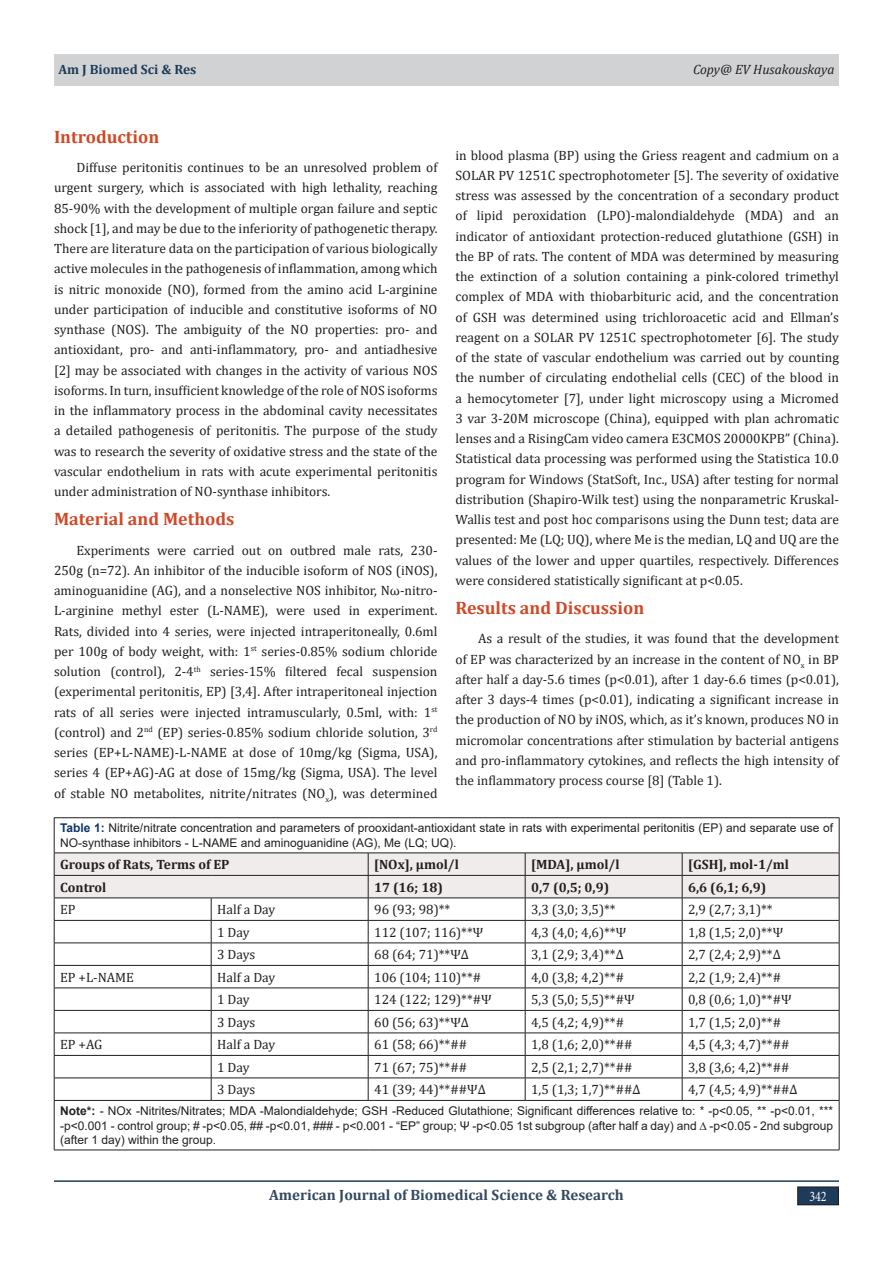
<style>
.page{position:relative;width:893px;height:1263px;background:#fff}
.page>*{position:absolute;margin:0;border:0;box-sizing:border-box;transform-origin:0 0}
.List_Paragraph{font:700 18px "Cambria";color:#d04927}
.t1{font:700 15px "Cambria";color:#34495e}
.t2{font:14.7px "Minion Pro";color:#fff;scale:.83 1}
.t3{font:13.5px/20.2px "Cambria";color:#231f20;text-align:justify}
.t4{font:700 13.5px "Cambria";color:#231f20}
.t5{font:italic 13.5px "Cambria";color:#231f20}
.t6{font:700 13.5px "Cambria";color:#1e3c5a}
.t7{font:12px/14.4px "Arial";color:#231f20}
.s1{font-weight:700;color:#0e356a}
.s2{font-weight:700}
</style>
<div class="page">
<hr style="left:54px;top:1180px;width:785px;height:2px;background:#1e3c5a">
<div style="left:54px;top:54px;width:785px;height:31px;background:#d1d2d4"></div>
<div style="left:798px;top:1187px;width:40px;height:18px;background:#1e3c5a"></div>
<div style="left:797px;top:1186px;width:42px;height:19px;border:1px solid #231f20"></div>
<hr style="left:54px;top:817px;width:157px;height:1px;background:#231f20">
<hr style="left:54px;top:818px;width:1px;height:35px;background:#231f20">
<hr style="left:211px;top:817px;width:157px;height:1px;background:#231f20">
<hr style="left:368px;top:817px;width:157px;height:1px;background:#231f20">
<hr style="left:525px;top:817px;width:157px;height:1px;background:#231f20">
<hr style="left:682px;top:817px;width:157px;height:1px;background:#231f20">
<hr style="left:839px;top:818px;width:1px;height:35px;background:#231f20">
<svg style="left:54px;top:853px;width:786px;height:247px"></svg>
<hr style="left:54px;top:1100px;width:157px;height:1px;background:#231f20">
<hr style="left:54px;top:1100px;width:1px;height:50px;background:#231f20">
<hr style="left:211px;top:1100px;width:157px;height:1px;background:#231f20">
<hr style="left:368px;top:1100px;width:157px;height:1px;background:#231f20">
<hr style="left:525px;top:1100px;width:157px;height:1px;background:#231f20">
<hr style="left:682px;top:1100px;width:157px;height:1px;background:#231f20">
<hr style="left:839px;top:1100px;width:1px;height:50px;background:#231f20">
<hr style="left:54px;top:1150px;width:157px;height:1px;background:#231f20">
<hr style="left:211px;top:1150px;width:157px;height:1px;background:#231f20">
<hr style="left:368px;top:1150px;width:157px;height:1px;background:#231f20">
<hr style="left:525px;top:1150px;width:157px;height:1px;background:#231f20">
<hr style="left:682px;top:1150px;width:157px;height:1px;background:#231f20">
<p class="t6" style="left:58px;top:59px;width:139px">Am J Biomed Sci &amp; Res</p>
<p class="t5" style="left:693px;top:59px;width:143px">Copy@ EV Husakouskaya</p>
<p class="List_Paragraph" style="left:54px;top:124px;width:107px">Introduction</p>
<p class="t3" style="left:54px;top:157px;width:385px;text-indent:22px">Diffuse peritonitis continues to be an unresolved problem of urgent surgery, which is associated with high lethality, reaching 85-90% with the development of multiple organ failure and septic shock [1], and may be due to the inferiority of pathogenetic therapy.<br>There are literature data on the participation of various biologically active molecules in the pathogenesis of inflammation, among which is nitric monoxide (NO), formed from the amino acid L-arginine under participation of inducible and constitutive isoforms of NO synthase (NOS). The ambiguity of the NO properties: pro- and antioxidant, pro- and anti-inflammatory, pro- and antiadhesive [2] may be associated with changes in the activity of various NOS isoforms. In turn, insufficient knowledge of the role of NOS isoforms in the inflammatory process in the abdominal cavity necessitates a detailed pathogenesis of peritonitis. The purpose of the study was to research the severity of oxidative stress and the state of the vascular endothelium in rats with acute experimental peritonitis under administration of NO-synthase inhibitors.</p>
<p class="List_Paragraph" style="left:54px;top:506px;width:182px">Material and Methods</p>
<p class="t3" style="left:54px;top:540px;width:385px;text-indent:22px">Experiments were carried out on outbred male rats, 230- 250g (n=72). An inhibitor of the inducible isoform of NOS (iNOS), aminoguanidine (AG), and a nonselective NOS inhibitor, Nω-nitro-L-arginine methyl ester (L-NAME), were used in experiment.<br>Rats, divided into 4 series, were injected intraperitoneally, 0.6ml per 100g of body weight, with: 1<sup>st</sup> series-0.85% sodium chloride solution (control), 2-4<sup>th</sup> series-15% filtered fecal suspension (experimental peritonitis, EP) [3,4]. After intraperitoneal injection rats of all series were injected intramuscularly, 0.5ml, with: 1<sup>st </sup>(control) and 2<sup>nd</sup> (EP) series-0.85% sodium chloride solution, 3<sup>rd </sup>series (EP+L-NAME)-L-NAME at dose of 10mg/kg (Sigma, USA), series 4 (EP+AG)-AG at dose of 15mg/kg (Sigma, USA). The level of stable NO metabolites, nitrite/nitrates (NO<sub>x</sub>), was determined</p>
<p class="t3" style="left:455px;top:145px;width:385px">in blood plasma (BP) using the Griess reagent and cadmium on a SOLAR PV 1251C spectrophotometer [5]. The severity of oxidative stress was assessed by the concentration of a secondary product of lipid peroxidation (LPO)-malondialdehyde (MDA) and an indicator of antioxidant protection-reduced glutathione (GSH) in the BP of rats. The content of MDA was determined by measuring the extinction of a solution containing a pink-colored trimethyl complex of MDA with thiobarbituric acid, and the concentration of GSH was determined using trichloroacetic acid and Ellman’s reagent on a SOLAR PV 1251C spectrophotometer [6]. The study of the state of vascular endothelium was carried out by counting the number of circulating endothelial cells (CEC) of the blood in a hemocytometer [7], under light microscopy using a Micromed 3 var 3-20M microscope (China), equipped with plan achromatic lenses and a RisingCam video camera E3CMOS 20000KPB” (China).<br>Statistical data processing was performed using the Statistica 10.0 program for Windows (StatSoft, Inc., USA) after testing for normal distribution (Shapiro-Wilk test) using the nonparametric Kruskal-Wallis test and post hoc comparisons using the Dunn test; data are presented: Me (LQ; UQ), where Me is the median, LQ and UQ are the values of the lower and upper quartiles, respectively. Differences were considered statistically significant at p&lt;0.05.</p>
<p class="List_Paragraph" style="left:455px;top:595px;width:190px">Results and Discussion</p>
<p class="t3" style="left:455px;top:628px;width:385px;text-indent:22px">As a result of the studies, it was found that the development of EP was characterized by an increase in the content of NO<sub>x</sub> in BP after half a day-5.6 times (p&lt;0.01), after 1 day-6.6 times (p&lt;0.01), after 3 days-4 times (p&lt;0.01), indicating a significant increase in the production of NO by iNOS, which, as it’s known, produces NO in micromolar concentrations after stimulation by bacterial antigens and pro-inflammatory cytokines, and reflects the high intensity of the inflammatory process course [8] (Table 1).</p>
<p class="t7" style="left:60px;top:821px;width:774px"><span class="s1">Table 1:</span> Nitrite/nitrate concentration and parameters of prooxidant-antioxidant state in rats with experimental peritonitis (EP) and separate use of<br>NO-synthase inhibitors - L-NAME and aminoguanidine (AG), Me (LQ; UQ).</p>
<p class="t4" style="left:60px;top:855px;width:171px">Groups of Rats, Terms of EP</p>
<p class="t4" style="left:374px;top:855px;width:86px">[NOx], μmol/l</p>
<p class="t4" style="left:531px;top:855px;width:90px">[MDA], μmol/l</p>
<p class="t4" style="left:688px;top:855px;width:102px">[GSH], mol-1/ml</p>
<p class="t4" style="left:60px;top:878px;width:48px">Control</p>
<p class="t4" style="left:374px;top:878px;width:70px">17 (16; 18)</p>
<p class="t4" style="left:531px;top:878px;width:80px">0,7 (0,5; 0,9)</p>
<p class="t4" style="left:688px;top:878px;width:80px">6,6 (6,1; 6,9)</p>
<p class="t3" style="left:60px;top:899px;width:17px">EP</p>
<p class="t3" style="left:217px;top:899px;width:60px">Half a Day</p>
<p class="t3" style="left:374px;top:899px;width:78px">96 (93; 98)**</p>
<p class="t3" style="left:531px;top:899px;width:86px">3,3 (3,0; 3,5)**</p>
<p class="t3" style="left:688px;top:899px;width:86px">2,9 (2,7; 3,1)**</p>
<p class="t3" style="left:217px;top:922px;width:34px">1 Day</p>
<p class="t3" style="left:374px;top:922px;width:111px">112 (107; 116)**Ψ</p>
<p class="t3" style="left:531px;top:922px;width:97px">4,3 (4,0; 4,6)**Ψ</p>
<p class="t3" style="left:688px;top:922px;width:97px">1,8 (1,5; 2,0)**Ψ</p>
<p class="t3" style="left:217px;top:944px;width:40px">3 Days</p>
<p class="t3" style="left:374px;top:944px;width:96px">68 (64; 71)**Ψ∆</p>
<p class="t3" style="left:531px;top:944px;width:94px">3,1 (2,9; 3,4)**∆</p>
<p class="t3" style="left:688px;top:944px;width:94px">2,7 (2,4; 2,9)**∆</p>
<p class="t3" style="left:60px;top:967px;width:75px">EP +L-NAME</p>
<p class="t3" style="left:217px;top:967px;width:60px">Half a Day</p>
<p class="t3" style="left:374px;top:967px;width:109px">106 (104; 110)**#</p>
<p class="t3" style="left:531px;top:967px;width:94px">4,0 (3,8; 4,2)**#</p>
<p class="t3" style="left:688px;top:967px;width:94px">2,2 (1,9; 2,4)**#</p>
<p class="t3" style="left:217px;top:989px;width:34px">1 Day</p>
<p class="t3" style="left:374px;top:989px;width:119px">124 (122; 129)**#Ψ</p>
<p class="t3" style="left:531px;top:989px;width:105px">5,3 (5,0; 5,5)**#Ψ</p>
<p class="t3" style="left:688px;top:989px;width:105px">0,8 (0,6; 1,0)**#Ψ</p>
<p class="t3" style="left:217px;top:1012px;width:40px">3 Days</p>
<p class="t3" style="left:374px;top:1012px;width:96px">60 (56; 63)**Ψ∆</p>
<p class="t3" style="left:531px;top:1012px;width:94px">4,5 (4,2; 4,9)**#</p>
<p class="t3" style="left:688px;top:1012px;width:94px">1,7 (1,5; 2,0)**#</p>
<p class="t3" style="left:60px;top:1035px;width:44px">EP +AG</p>
<p class="t3" style="left:217px;top:1035px;width:60px">Half a Day</p>
<p class="t3" style="left:374px;top:1035px;width:94px">61 (58; 66)**##</p>
<p class="t3" style="left:531px;top:1035px;width:103px">1,8 (1,6; 2,0)**##</p>
<p class="t3" style="left:688px;top:1035px;width:103px">4,5 (4,3; 4,7)**##</p>
<p class="t3" style="left:217px;top:1057px;width:34px">1 Day</p>
<p class="t3" style="left:374px;top:1057px;width:94px">71 (67; 75)**##</p>
<p class="t3" style="left:531px;top:1057px;width:103px">2,5 (2,1; 2,7)**##</p>
<p class="t3" style="left:688px;top:1057px;width:103px">3,8 (3,6; 4,2)**##</p>
<p class="t3" style="left:217px;top:1080px;width:40px">3 Days</p>
<p class="t3" style="left:374px;top:1080px;width:113px">41 (39; 44)**##Ψ∆</p>
<p class="t3" style="left:531px;top:1080px;width:111px">1,5 (1,3; 1,7)**##∆</p>
<p class="t3" style="left:688px;top:1080px;width:111px">4,7 (4,5; 4,9)**##∆</p>
<p class="t7" style="left:60px;top:1104px;width:774px;text-align:justify"><span class="s2">Note*:</span> - NOх -Nitrites/Nitrates; MDA -Malondialdehyde; GSH -Reduced Glutathione; Significant differences relative to: * -p&lt;0.05, ** -p&lt;0.01, *** -p&lt;0.001 - control group; # -p&lt;0.05, ## -p&lt;0.01, ### - p&lt;0.001 - “EP” group; Ψ -p&lt;0.05 1st subgroup (after half a day) and ∆ -p&lt;0.05 - 2nd subgroup (after 1 day) within the group.</p>
<p class="t1" style="left:269px;top:1184px;width:356px">American Journal of Biomedical Science &amp; Research</p>
<p class="t2" style="left:809px;top:1187px;width:23px">342</p>
</div>
